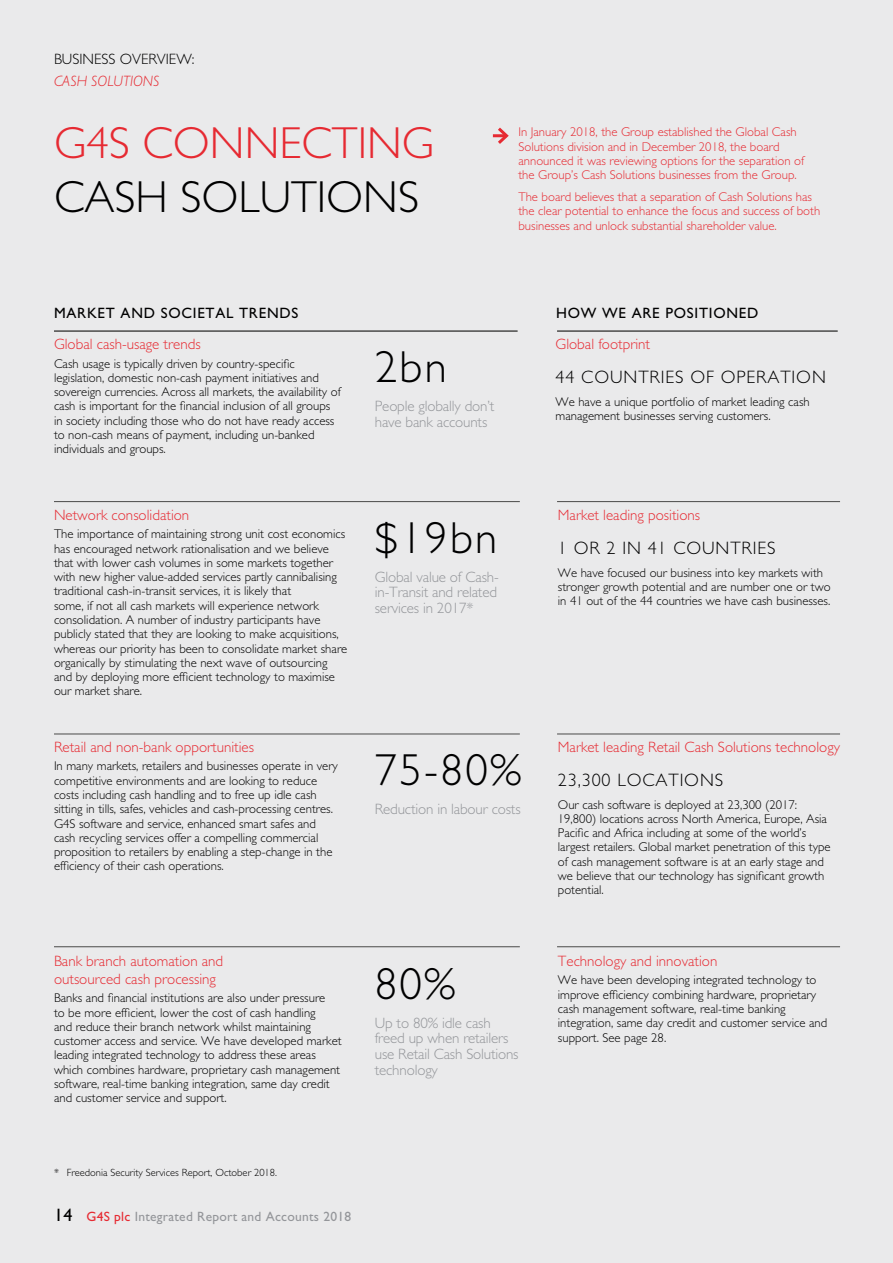
<style>
.page{position:relative;width:893px;height:1263px;background:#eaeaeb}
.page>*{position:absolute;margin:0;border:0;box-sizing:border-box;transform-origin:0 0}
.t1{font:300 45px "Gill Sans Std";color:#000}
.t2{font:300 45px "Gill Sans Std";color:#e62a32}
.t3{font:300 18px "Gill Sans Std";letter-spacing:.05em;color:#000}
.t4{font:300 15px/18px "Gill Sans Std";color:#e62a32}
.t5{font:300 15px/15.8px "Gill Sans Std";letter-spacing:-.01em;color:#94969a}
.t6{font:15px "Gill Sans Std";letter-spacing:.05em;color:#000}
.t7{font:300 15px "Gill Sans Std";color:#000}
.t8{font:italic 300 15px "Gill Sans Std";color:#e62a32}
.t9{font:13.5px "Gill Sans Std";letter-spacing:.02em;color:#94969a}
.t10{font:300 12.75px/14.2px "Gill Sans Std";color:#000}
.t11{font:300 12.75px/14.2px "Gill Sans Std";color:#e62a32}
.t12{font:300 10.5px "Gill Sans Std";color:#000}
.s1{font-size:18px;color:#000}
.s2{color:#e62a32}
</style>
<div class="page">
<hr style="left:54px;top:330px;width:464px;height:2px;background:#4a4a49">
<hr style="left:557px;top:330px;width:281px;height:2px;background:#4a4a49">
<hr style="left:54px;top:501px;width:466px;height:1px;background:#4a4a49">
<hr style="left:557px;top:501px;width:283px;height:1px;background:#4a4a49">
<hr style="left:54px;top:734px;width:466px;height:1px;background:#4a4a49">
<hr style="left:557px;top:734px;width:283px;height:1px;background:#4a4a49">
<hr style="left:54px;top:946px;width:466px;height:1px;background:#4a4a49">
<hr style="left:557px;top:946px;width:283px;height:1px;background:#4a4a49">
<hr style="left:493px;top:134px;width:14px;height:3px;background:#e62a32">
<svg style="left:495px;top:127px;width:14px;height:17px"></svg>
<p class="t7" style="left:54px;top:51px;width:142px">BUSINESS OVERVIEW:</p>
<p class="t8" style="left:54px;top:73px;width:107px">CASH SOLUTIONS</p>
<h1 class="t2" style="left:54px;top:118px;width:382px">G4S CONNECTING</h1>
<h1 class="t1" style="left:54px;top:172px;width:367px">CASH SOLUTIONS</h1>
<p class="t11" style="left:518px;top:125px;width:287px">In January 2018, the Group established the Global Cash Solutions division and in December 2018, the board announced it was reviewing options for the separation of the Group’s Cash Solutions businesses from the Group.</p>
<p class="t11" style="left:518px;top:190px;width:303px">The board believes that a separation of Cash Solutions has the clear potential to enhance the focus and success of both businesses and unlock substantial shareholder value.</p>
<p class="t6" style="left:54px;top:304px;width:246px">MARKET AND SOCIETAL TRENDS</p>
<p class="t4" style="left:54px;top:335px;width:148px">Global cash-usage trends</p>
<p class="t10" style="left:54px;top:356px;width:288px">Cash usage is typically driven by country-specific legislation, domestic non-cash payment initiatives and sovereign currencies. Across all markets, the availability of cash is important for the financial inclusion of all groups in society including those who do not have ready access to non-cash means of payment, including un-banked individuals and groups.</p>
<p class="t4" style="left:54px;top:506px;width:137px">Network consolidation</p>
<p class="t10" style="left:54px;top:527px;width:295px">The importance of maintaining strong unit cost economics has encouraged network rationalisation and we believe that with lower cash volumes in some markets together with new higher value-added services partly cannibalising traditional cash-in-transit services, it is likely that<br>some, if not all cash markets will experience network consolidation. A number of industry participants have publicly stated that they are looking to make acquisitions, whereas our priority has been to consolidate market share organically by stimulating the next wave of outsourcing and by deploying more efficient technology to maximise our market share.</p>
<h1 class="t1" style="left:375px;top:342px;width:73px">2bn</h1>
<p class="t5" style="left:375px;top:398px;width:121px">People globally don’t have bank accounts</p>
<h1 class="t1" style="left:375px;top:513px;width:124px">$19bn</h1>
<p class="t5" style="left:375px;top:569px;width:125px;text-align:justify">Global value of Cash&shy;in-Transit and related services in 2017*</p>
<p class="t6" style="left:556px;top:305px;width:204px">HOW WE ARE POSITIONED</p>
<p class="t4" style="left:556px;top:335px;width:96px">Global footprint</p>
<h2 class="t3" style="left:556px;top:367px;width:272px">44 COUNTRIES OF OPERATION</h2>
<p class="t10" style="left:556px;top:394px;width:256px">We have a unique portfolio of market leading cash management businesses serving customers.</p>
<p class="t4" style="left:558px;top:506px;width:144px">Market leading positions</p>
<h2 class="t3" style="left:558px;top:538px;width:219px">1 OR 2 IN 41 COUNTRIES</h2>
<p class="t10" style="left:558px;top:565px;width:274px">We have focused our business into key markets with stronger growth potential and are number one or two in 41 out of the 44 countries we have cash businesses.</p>
<p class="t4" style="left:54px;top:738px;width:202px">Retail and non-bank opportunities</p>
<p class="t10" style="left:54px;top:759px;width:285px">In many markets, retailers and businesses operate in very competitive environments and are looking to reduce costs including cash handling and to free up idle cash sitting in tills, safes, vehicles and cash-processing centres.<br>G4S software and service, enhanced smart safes and cash recycling services offer a compelling commercial proposition to retailers by enabling a step-change in the efficiency of their cash operations.</p>
<h1 class="t1" style="left:375px;top:745px;width:148px">75-80%</h1>
<p class="t5" style="left:375px;top:801px;width:147px">Reduction in labour costs</p>
<p class="t4" style="left:54px;top:952px;width:171px">Bank branch automation and outsourced cash processing</p>
<p class="t10" style="left:54px;top:991px;width:289px">Banks and financial institutions are also under pressure<br>to be more efficient, lower the cost of cash handling<br>and reduce their branch network whilst maintaining customer access and service. We have developed market leading integrated technology to address these areas which combines hardware, proprietary cash management software, real-time banking integration, same day credit and customer service and support.</p>
<h1 class="t1" style="left:375px;top:959px;width:82px">80%</h1>
<p class="t5" style="left:375px;top:1015px;width:145px">Up to 80% idle cash freed up when retailers use Retail Cash Solutions technology</p>
<p class="t12" style="left:54px;top:1166px;width:224px">* Freedonia Security Services Report, October 2018.</p>
<p class="t9" style="left:54px;top:1209px;width:299px"><span class="s1">14</span> <span class="s2">G4S plc</span> Integrated Report and Accounts 2018</p>
<p class="t4" style="left:558px;top:738px;width:284px">Market leading Retail Cash Solutions technology</p>
<h2 class="t3" style="left:558px;top:770px;width:167px">23,300 LOCATIONS</h2>
<p class="t10" style="left:558px;top:797px;width:274px">Our cash software is deployed at 23,300 (2017:<br>19,800) locations across North America, Europe, Asia Pacific and Africa including at some of the world’s largest retailers. Global market penetration of this type of cash management software is at an early stage and we believe that our technology has significant growth potential.</p>
<p class="t4" style="left:558px;top:952px;width:161px">Technology and innovation</p>
<p class="t10" style="left:558px;top:973px;width:271px">We have been developing integrated technology to improve efficiency combining hardware, proprietary cash management software, real-time banking integration, same day credit and customer service and support. See page 28.</p>
</div>
